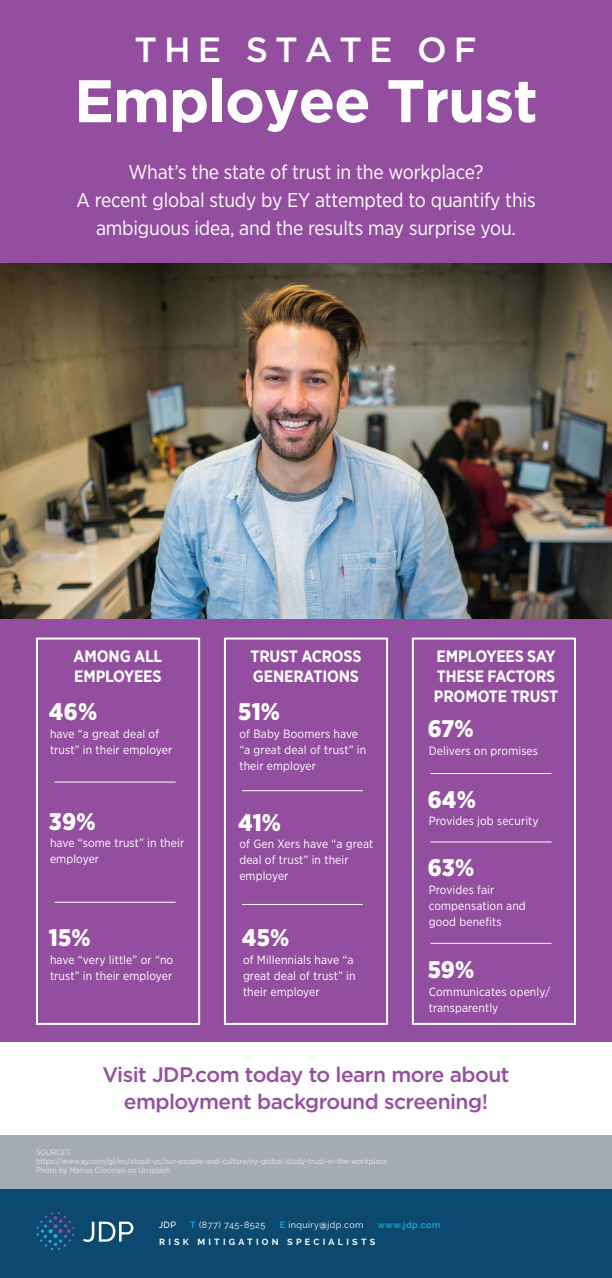
<style>
.page{position:relative;width:612px;height:1278px;background:#fff}
.page>*{position:absolute;margin:0;border:0;box-sizing:border-box;transform-origin:0 0}
.t1{font:700 60px "Gotham";letter-spacing:-.02em;color:#fff}
.t2{font:500 35px "Gotham";letter-spacing:.2em;color:#fff}
.t3{font:900 24px "Gotham Narrow";letter-spacing:.005em;color:#fff}
.t4{font:500 21px "Gotham";letter-spacing:-.025em;color:#944e9f}
.t5{font:20px "Gotham Narrow";letter-spacing:-.01em;color:#fff}
.t6{font:700 16.5px "Gotham Narrow";letter-spacing:-.01em;color:#fff}
.t7{font:12px/16px "Gotham Narrow";letter-spacing:.01em;color:#fff}
.t8{font:9px "Raleway";letter-spacing:.05em;color:#fff}
.t9{font:700 9px "Raleway";letter-spacing:.36em;color:#fff}
.t10{font:600 9px "Raleway";letter-spacing:.05em;color:#20ace3}
.t11{font:500 9px "Raleway";color:#fff}
.t12{font:8px "Gotham Narrow";letter-spacing:.01em;color:#e3e6e9}
.s1{font-weight:600;color:#20ace3}
.s2{font-weight:600}
</style>
<div class="page">
<div style="left:0;top:1189px;width:612px;height:89px;background:#0b496e"></div>
<svg style="left:83px;top:1222px;width:50px;height:20px"></svg>
<svg style="left:36px;top:1212px;width:39px;height:38px"></svg>
<div style="left:0;top:1135px;width:612px;height:54px;background:#a6acb4"></div>
<img style="left:0;top:262px;width:612px;height:357px">
<div style="left:0;top:619px;width:612px;height:423px;background:#944e9f"></div>
<div style="left:412px;top:638px;width:164px;height:387px;border:2px solid #fff"></div>
<div style="left:36px;top:638px;width:164px;height:387px;border:2px solid #fff"></div>
<div style="left:224px;top:638px;width:164px;height:387px;border:2px solid #fff"></div>
<hr style="left:55px;top:782px;width:121px;height:1px;background:#fff">
<hr style="left:242px;top:790px;width:121px;height:1px;background:#fff">
<hr style="left:242px;top:904px;width:121px;height:1px;background:#fff">
<hr style="left:431px;top:943px;width:121px;height:1px;background:#fff">
<hr style="left:431px;top:841px;width:121px;height:1px;background:#fff">
<hr style="left:431px;top:773px;width:121px;height:1px;background:#fff">
<hr style="left:55px;top:902px;width:121px;height:1px;background:#fff">
<div style="left:0;top:0;width:612px;height:262px;background:#944e9f"></div>
<p class="t2" style="left:135px;top:29px;width:344px">THE STATE OF</p>
<p class="t1" style="left:74px;top:65px;width:465px">Employee Trust</p>
<p class="t5" style="left:129px;top:160px;width:356px">What’s the state of trust in the workplace?</p>
<p class="t5" style="left:76px;top:188px;width:461px">A recent global study by EY attempted to quantify this</p>
<p class="t5" style="left:96px;top:216px;width:421px">ambiguous idea, and the results may surprise you.</p>
<p class="t6" style="left:74px;top:646px;width:90px">AMONG ALL</p>
<p class="t6" style="left:74px;top:666px;width:89px">EMPLOYEES</p>
<p class="t6" style="left:250px;top:646px;width:113px">TRUST ACROSS</p>
<p class="t6" style="left:253px;top:666px;width:108px">GENERATIONS</p>
<p class="t3" style="left:49px;top:696px;width:50px">46%</p>
<p class="t3" style="left:238px;top:696px;width:43px">51%</p>
<p class="t7" style="left:50px;top:725px;width:124px">have “a great deal of trust” in their employer</p>
<p class="t7" style="left:239px;top:725px;width:128px">of Baby Boomers have “a great deal of trust” in their employer</p>
<p class="t3" style="left:49px;top:805px;width:48px">39%</p>
<p class="t3" style="left:238px;top:806px;width:44px">41%</p>
<p class="t7" style="left:50px;top:835px;width:136px">have “some trust” in their employer</p>
<p class="t7" style="left:239px;top:836px;width:136px">of Gen Xers have “a great deal of trust” in their employer</p>
<p class="t3" style="left:49px;top:922px;width:43px">15%</p>
<p class="t3" style="left:242px;top:922px;width:49px">45%</p>
<p class="t7" style="left:50px;top:951px;width:125px">have “very little” or “no trust” in their employer</p>
<p class="t7" style="left:243px;top:951px;width:114px">of Millennials have “a great deal of trust” in their employer</p>
<p class="t6" style="left:436px;top:646px;width:121px">EMPLOYEES SAY</p>
<p class="t6" style="left:437px;top:666px;width:120px">THESE FACTORS</p>
<p class="t6" style="left:434px;top:686px;width:126px">PROMOTE TRUST</p>
<p class="t3" style="left:428px;top:713px;width:48px">67%</p>
<p class="t7" style="left:429px;top:742px;width:111px">Delivers on promises</p>
<p class="t3" style="left:428px;top:783px;width:50px">64%</p>
<p class="t7" style="left:429px;top:813px;width:111px">Provides job security</p>
<p class="t3" style="left:428px;top:852px;width:48px">63%</p>
<p class="t7" style="left:429px;top:881px;width:67px">Provides fair</p>
<p class="t7" style="left:429px;top:897px;width:99px">compensation and</p>
<p class="t7" style="left:429px;top:913px;width:74px">good benefits</p>
<p class="t3" style="left:428px;top:954px;width:48px">59%</p>
<p class="t7" style="left:429px;top:983px;width:123px">Communicates openly/ transparently</p>
<p class="t4" style="left:102px;top:1062px;width:409px">Visit JDP.com today to learn more about</p>
<p class="t4" style="left:124px;top:1089px;width:366px">employment background screening!</p>
<p class="t12" style="left:36px;top:1147px;width:36px">SOURCES</p>
<p class="t12" style="left:36px;top:1156px;width:353px">https://www.ey.com/gl/en/about-us/our-people-and-culture/ey-global-study-trust-in-the-workplace</p>
<p class="t12" style="left:36px;top:1165px;width:136px">Photo by Marius Ciocirlan on Unsplash</p>
<p class="t11" style="left:159px;top:1220px;width:19px">JDP</p>
<p class="t8" style="left:190px;top:1220px;width:77px"><span class="s1">T</span> (877) 745-8525</p>
<p class="t8" style="left:280px;top:1220px;width:85px"><span class="s1">E</span> inquiry<span class="s2">@</span>jdp.com</p>
<p class="t10" style="left:378px;top:1220px;width:64px">www.jdp.com</p>
<p class="t9" style="left:159px;top:1236px;width:218px">RISK MITIGATION SPECIALISTS</p>
</div>
